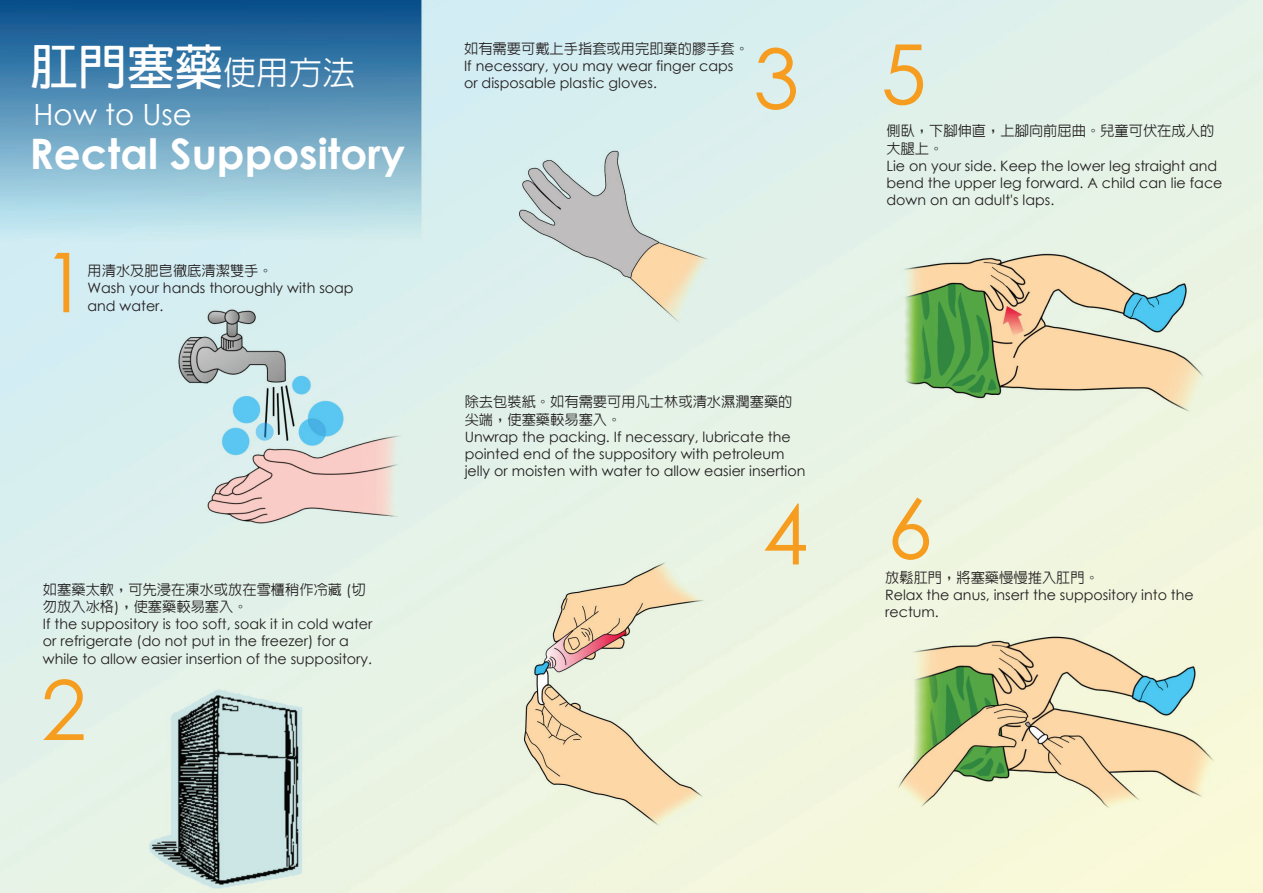
<style>
.page{position:relative;width:1263px;height:893px;background:#fff}
.page>*{position:absolute;margin:0;border:0;box-sizing:border-box;transform-origin:0 0}
.t1{font:82.65px "Century Gothic";color:#f69d1f}
.t2{font:700 48.15px "Lin Gothic";color:#fff}
.t3{font:700 42px "Century Gothic";color:#fff}
.t4{font:29.25px "Century Gothic";color:#fff}
.t5{font:14.25px/17.1px "Century Gothic";color:#231f20}
.t6{font:500 14.25px/17.1px "Lin Gothic";color:#231f20}
.s1{font-weight:500;font-size:33px}
.s2{font-family:"Lin Gothic";font-weight:500}
</style>
<div class="page">
<img style="left:0;top:0;width:1263px;height:893px">
<p class="t2" style="left:30px;top:43px;width:326px">肛門塞藥<span class="s1">使用方法</span></p>
<p class="t4" style="left:34px;top:94px;width:160px">How to Use</p>
<p class="t3" style="left:30px;top:122px;width:377px">Rectal Suppository</p>
<p class="t1" style="left:42px;top:225px;width:47px">1</p>
<p class="t6" style="left:88px;top:262px;width:187px">用清水及肥皂徹底清潔雙手。</p>
<p class="t5" style="left:88px;top:280px;width:268px">Wash your hands thoroughly with soap</p>
<p class="t5" style="left:88px;top:297px;width:78px">and water.</p>
<p class="t5" style="left:43px;top:581px;width:331px"><span class="s2">如塞藥太軟，可先浸在凍水或放在雪櫃稍作冷藏</span> (<span class="s2">切勿放入冰格</span>)<span class="s2">，使塞藥較易塞入。<br></span>If the suppository is too soft, soak it in cold water or refrigerate (do not put in the freezer) for a while to allow easier insertion of the suppository.</p>
<p class="t1" style="left:41px;top:652px;width:47px">2</p>
<p class="t6" style="left:464px;top:40px;width:286px">如有需要可戴上手指套或用完即棄的膠手套。</p>
<p class="t5" style="left:464px;top:57px;width:271px">If necessary, you may wear finger caps or disposable plastic gloves.</p>
<p class="t1" style="left:753px;top:21px;width:47px">3</p>
<p class="t6" style="left:465px;top:393px;width:329px">除去包裝紙。如有需要可用凡士林或清水濕潤塞藥的尖端，使塞藥較易塞入。</p>
<p class="t5" style="left:465px;top:428px;width:342px">Unwrap the packing. If necessary, lubricate the pointed end of the suppository with petroleum jelly or moisten with water to allow easier insertion</p>
<p class="t1" style="left:762px;top:477px;width:47px">4</p>
<p class="t1" style="left:881px;top:16px;width:47px">5</p>
<p class="t6" style="left:886px;top:122px;width:329px">側臥，下腳伸直，上腳向前屈曲。兒童可伏在成人的大腿上。</p>
<p class="t5" style="left:886px;top:157px;width:337px">Lie on your side. Keep the lower leg straight and bend the upper leg forward. A child can lie face down on an adult's laps.</p>
<p class="t1" style="left:887px;top:471px;width:47px">6</p>
<p class="t6" style="left:885px;top:569px;width:215px">放鬆肛門，將塞藥慢慢推入肛門。</p>
<p class="t5" style="left:885px;top:586px;width:310px">Relax the anus, insert the suppository into the rectum.</p>
</div>
